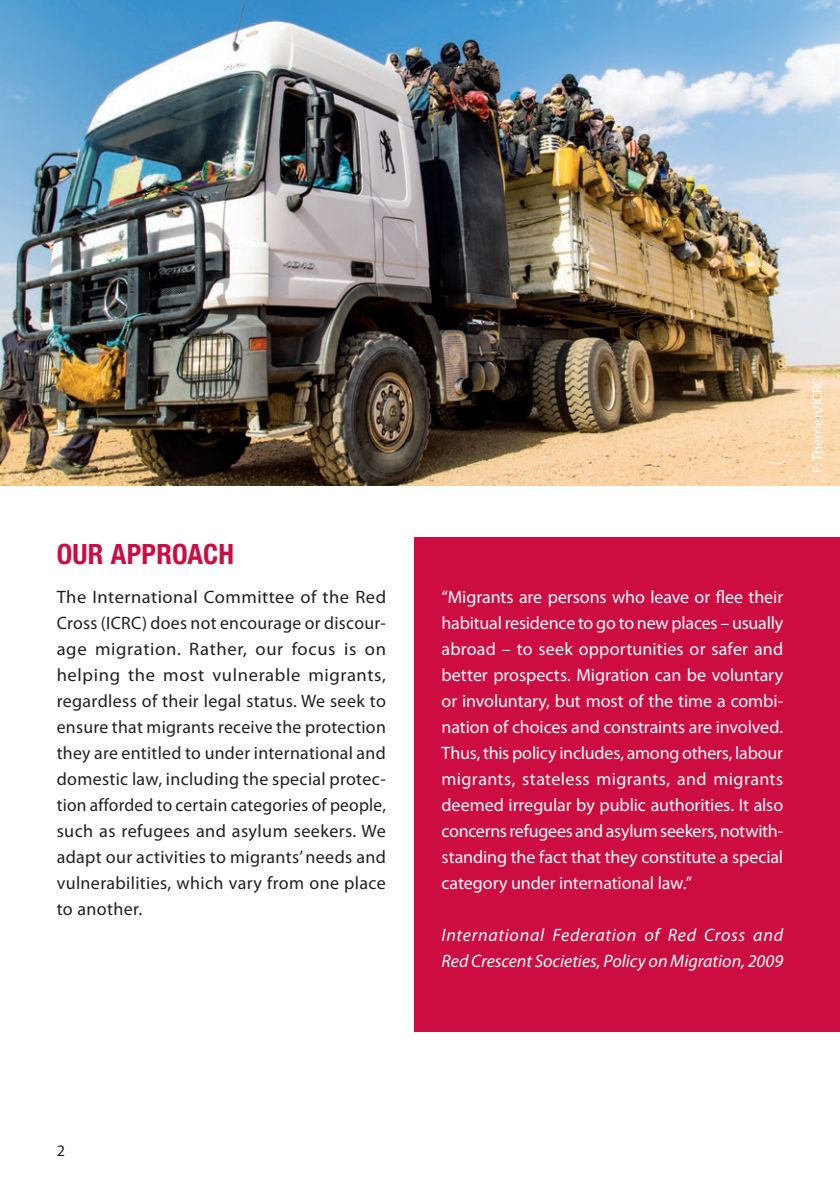
<style>
.page{position:relative;width:840px;height:1191px;background:#fff}
.page>*{position:absolute;margin:0;border:0;box-sizing:border-box;transform-origin:0 0}
.t1{font:700 condensed 28px "Helvetica Neue LT Std";letter-spacing:.01em;color:#cd0c41}
.t2{font:18px/26px "Myriad Pro";letter-spacing:-.01em;color:#fff;text-align:justify}
.t3{font:18px/26px "Myriad Pro";letter-spacing:.02em;color:#231f20;text-align:justify}
.t4{font:italic 18px/26px "Myriad Pro";letter-spacing:.01em;color:#fff}
.t5{font:16px "Myriad Pro";color:#231f20}
.t6{font:14px "Myriad Pro";letter-spacing:.02em;color:#fff}
</style>
<div class="page">
<div style="left:414px;top:537px;width:425px;height:495px;background:#cd0c41"></div>
<img style="left:0;top:0;width:839px;height:486px">
<h1 class="t1" style="left:57px;top:537px;width:179px">OUR APPROACH</h1>
<p class="t3" style="left:57px;top:583px;width:331px">The International Committee of the Red Cross (ICRC) does not encourage or discour&shy;age migration. Rather, our focus is on helping the most vulnerable migrants, regardless of their legal status. We seek to ensure that migrants receive the protection they are entitled to under international and domestic law, including the special protec&shy;tion afforded to certain categories of people, such as refugees and asylum seekers. We adapt our activities to migrants’ needs and vulnerabilities, which vary from one place to another.</p>
<p class="t6" style="left:808px;top:473px;width:97px;rotate:-90deg">F. Therrien/ICRC</p>
<p class="t2" style="left:441px;top:583px;width:343px">“Migrants are persons who leave or flee their habitual residence to go to new places – usually abroad – to seek opportunities or safer and better prospects. Migration can be voluntary or involuntary, but most of the time a combi&shy;nation of choices and constraints are involved.<br>Thus, this policy includes, among others, labour migrants, stateless migrants, and migrants deemed irregular by public authorities. It also concerns refugees and asylum seekers, notwith&shy;standing the fact that they constitute a special category under international law.”</p>
<p class="t4" style="left:441px;top:921px;width:343px">International Federation of Red Cross and<br>Red Crescent Societies, Policy on Migration, 2009</p>
<p class="t5" style="left:57px;top:1141px;width:10px">2</p>
</div>
